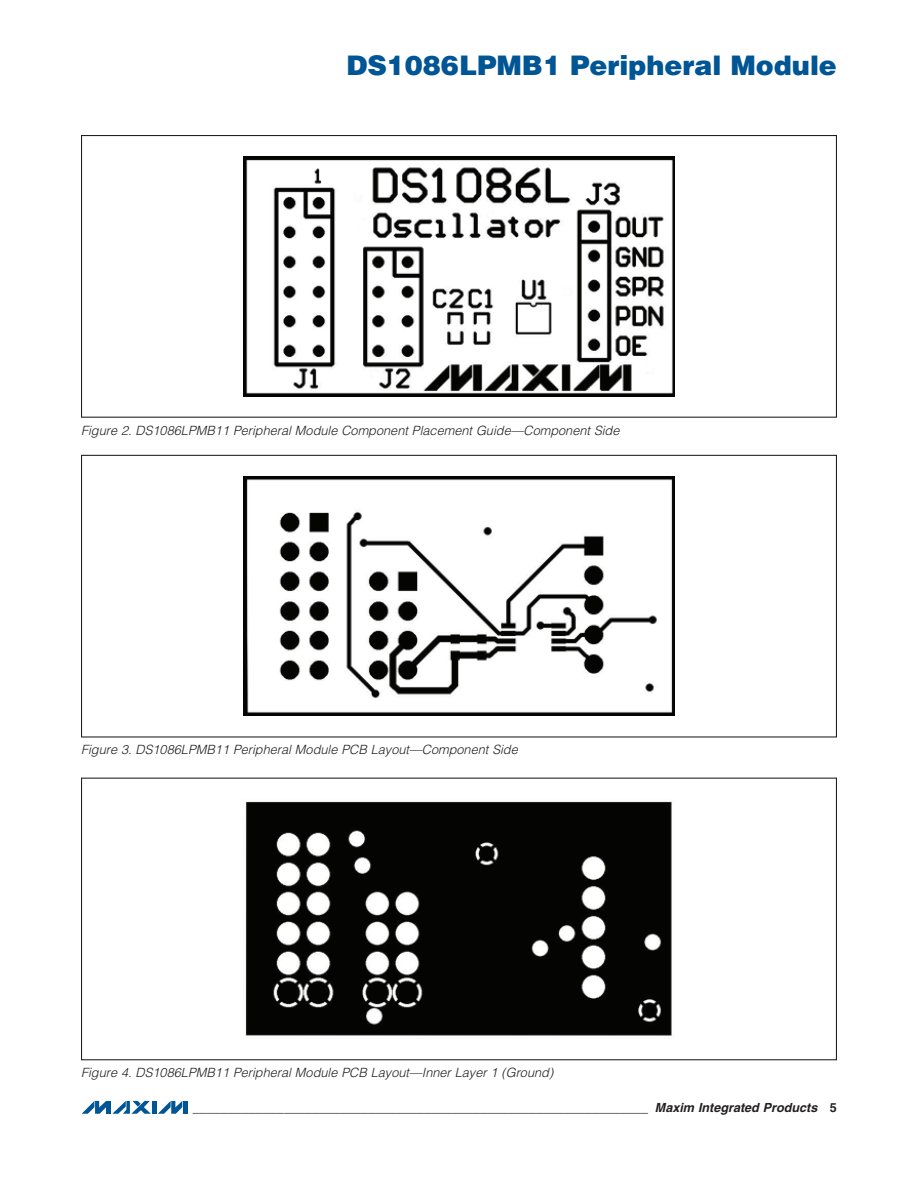
<style>
.page{position:relative;width:918px;height:1188px;background:#fff}
.page>*{position:absolute;margin:0;border:0;box-sizing:border-box;transform-origin:0 0}
.t1{font:27px "DTP Hel Bla";color:#005595}
.Caption_-_Figures{font:12.75px "DTP Hel Lig Obl";color:#231f20}
.t2{font:12.6px "DTP Hel Bol";color:#231f20}
.s1{font-family:"DTP Hel Bol Obl"}
</style>
<div class="page">
<img style="left:244px;top:156px;width:430px;height:241px">
<img style="left:244px;top:477px;width:430px;height:239px">
<img style="left:245px;top:801px;width:427px;height:235px">
<svg style="left:112px;top:1101px;width:39px;height:13px"></svg>
<svg style="left:82px;top:1101px;width:24px;height:13px"></svg>
<hr style="left:107px;top:1101px;width:4px;height:13px;background:#005595">
<hr style="left:152px;top:1101px;width:4px;height:13px;background:#005595">
<svg style="left:158px;top:1101px;width:24px;height:13px"></svg>
<hr style="left:183px;top:1101px;width:4px;height:13px;background:#005595">
<h1 class="t1" style="left:346px;top:48px;width:492px">DS1086LPMB1 Peripheral Module</h1>
<p class="Caption_-_Figures" style="left:81px;top:422px;width:540px">Figure 2. DS1086LPMB11 Peripheral Module Component Placement Guide—Component Side</p>
<p class="Caption_-_Figures" style="left:81px;top:742px;width:438px">Figure 3. DS1086LPMB11 Peripheral Module PCB Layout—Component Side</p>
<p class="Caption_-_Figures" style="left:81px;top:1065px;width:474px">Figure 4. DS1086LPMB11 Peripheral Module PCB Layout—Inner Layer 1 (Ground)</p>
<p class="t2" style="left:193px;top:1100px;width:646px">_________________________________________________________________ <span class="s1">Maxim Integrated Products</span> 5</p>
</div>
